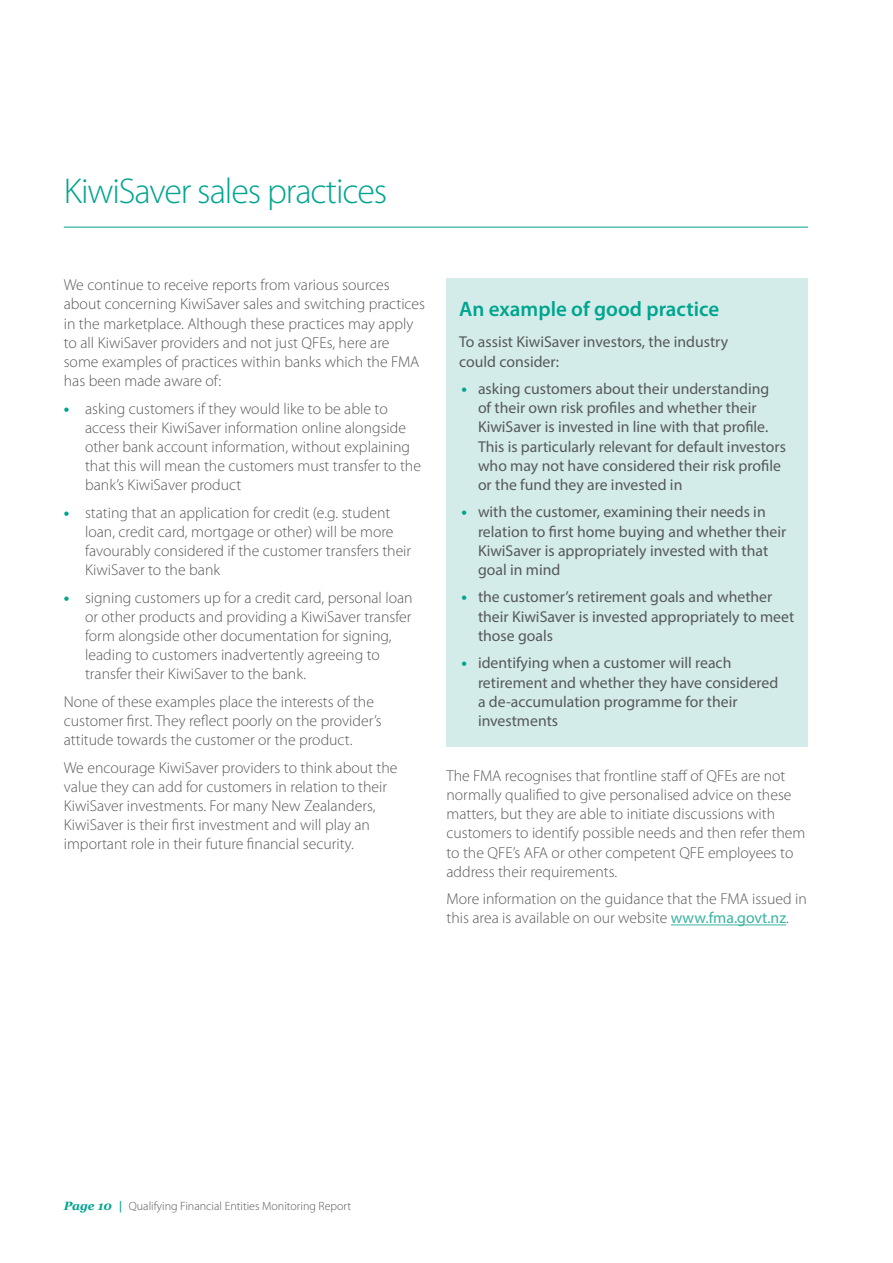
<style>
.page{position:relative;width:893px;height:1263px;background:#fff}
.page>*{position:absolute;margin:0;border:0;box-sizing:border-box;transform-origin:0 0}
.Section_Head{font:300 36px "Myriad Pro";letter-spacing:-.03em;color:#00a58f}
.Subhead_1__within_bo{font:600 21px "Myriad Pro";color:#00a58f}
.Body{font:300 15.75px/19.2px "Myriad Pro";color:#57585a}
.Body__within_box{font:15.75px/19.2px "Myriad Pro";color:#57585a}
.t1{font:300 12px "Myriad Pro";color:#57585a}
.s1{font-weight:700;font-size:16.5px;color:#00a58f}
.s2{font-weight:400;color:#3ab3a1}
.s3{font-family:"Georgia";font-weight:700;font-style:italic;color:#00a58f}
</style>
<div class="page">
<div style="left:446px;top:279px;width:362px;height:468px;background:#d3ece9"></div>
<hr style="left:64px;top:227px;width:744px;height:1px;background:#00a58f">
<hr style="left:671px;top:925px;width:115px;height:1px;background:#3ab3a1">
<p class="Section_Head" style="left:64px;top:170px;width:325px">KiwiSaver sales practices</p>
<p class="Body" style="left:64px;top:275px;width:363px">We continue to receive reports from various sources about concerning KiwiSaver sales and switching practices in the marketplace. Although these practices may apply to all KiwiSaver providers and not just QFEs, here are some examples of practices within banks which the FMA has been made aware of:</p>
<p class="Body" style="left:85px;top:399px;width:337px;text-indent:-21px"><span class="s1">•</span> asking customers if they would like to be able to access their KiwiSaver information online alongside other bank account information, without explaining that this will mean the customers must transfer to the bank’s KiwiSaver product</p>
<p class="Body" style="left:85px;top:503px;width:328px;text-indent:-21px"><span class="s1">•</span> stating that an application for credit (e.g. student loan, credit card, mortgage or other) will be more favourably considered if the customer transfers their KiwiSaver to the bank</p>
<p class="Body" style="left:85px;top:588px;width:329px;text-indent:-21px"><span class="s1">•</span> signing customers up for a credit card, personal loan or other products and providing a KiwiSaver transfer form alongside other documentation for signing, leading to customers inadvertently agreeing to transfer their KiwiSaver to the bank.</p>
<p class="Body" style="left:64px;top:692px;width:319px">None of these examples place the interests of the customer first. They reflect poorly on the provider’s attitude towards the customer or the product.</p>
<p class="Body" style="left:64px;top:758px;width:335px">We encourage KiwiSaver providers to think about the value they can add for customers in relation to their KiwiSaver investments. For many New Zealanders, KiwiSaver is their first investment and will play an important role in their future financial security.</p>
<p class="Subhead_1__within_bo" style="left:459px;top:297px;width:261px">An example of good practice</p>
<p class="Body__within_box" style="left:459px;top:332px;width:270px">To assist KiwiSaver investors, the industry could consider:</p>
<p class="Body__within_box" style="left:478px;top:379px;width:309px;text-indent:-16px"><span class="s1">•</span> asking customers about their understanding of their own risk profiles and whether their KiwiSaver is invested in line with that profile.<br>This is particularly relevant for default investors who may not have considered their risk profile or the fund they are invested in</p>
<p class="Body__within_box" style="left:478px;top:502px;width:310px;text-indent:-16px"><span class="s1">•</span> with the customer, examining their needs in relation to first home buying and whether their KiwiSaver is appropriately invested with that goal in mind</p>
<p class="Body__within_box" style="left:478px;top:587px;width:318px;text-indent:-16px"><span class="s1">•</span> the customer’s retirement goals and whether their KiwiSaver is invested appropriately to meet those goals</p>
<p class="Body__within_box" style="left:478px;top:653px;width:302px;text-indent:-16px"><span class="s1">•</span> identifying when a customer will reach retirement and whether they have considered a de-accumulation programme for their investments</p>
<p class="Body" style="left:446px;top:766px;width:361px">The FMA recognises that frontline staff of QFEs are not normally qualified to give personalised advice on these matters, but they are able to initiate discussions with customers to identify possible needs and then refer them to the QFE’s AFA or other competent QFE employees to address their requirements.</p>
<p class="Body" style="left:446px;top:889px;width:362px">More information on the guidance that the FMA issued in this area is available on our website <span class="s2">www.fma.govt.nz</span>.</p>
<p class="t1" style="left:64px;top:1198px;width:289px"><span class="s3">Page 10 |</span> Qualifying Financial Entities Monitoring Report</p>
</div>
